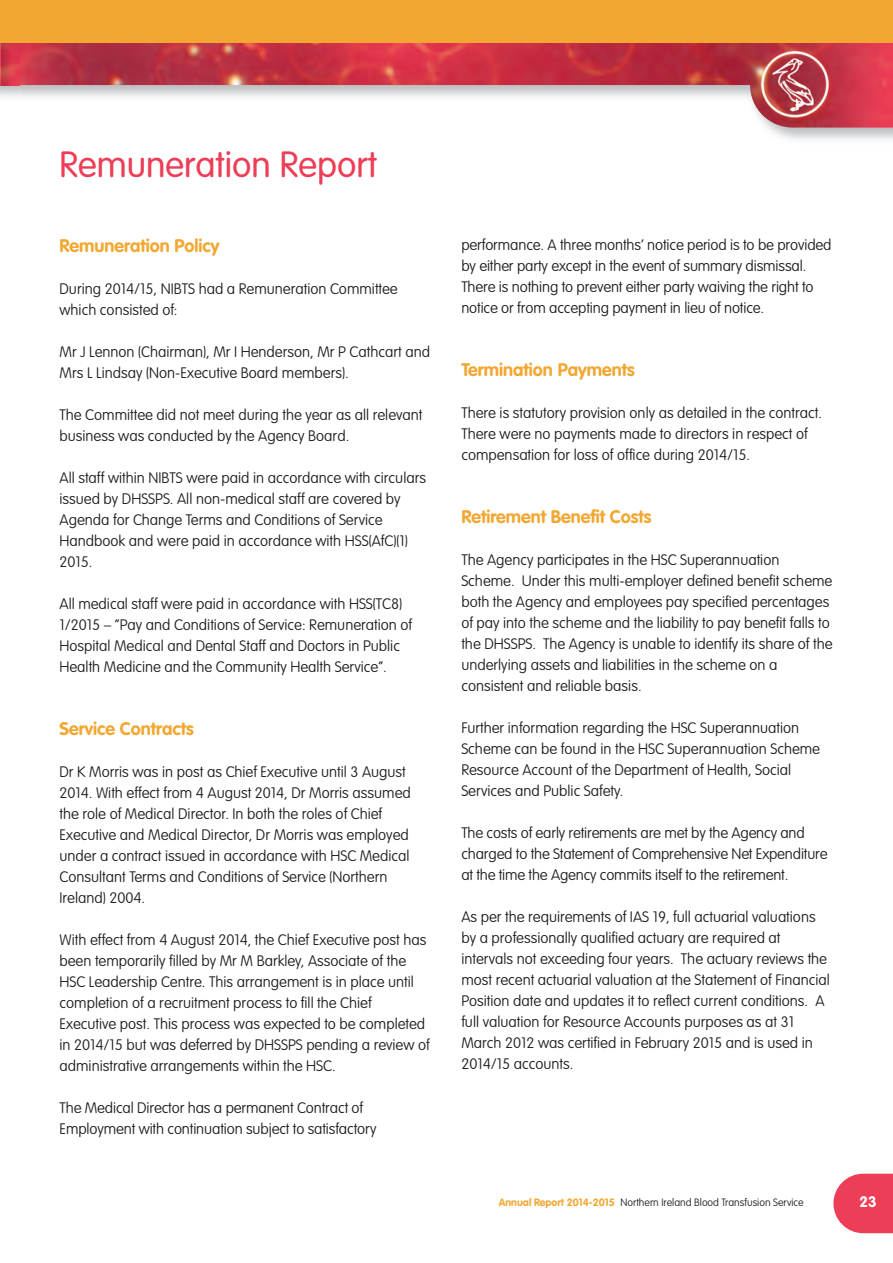
<style>
.page{position:relative;width:893px;height:1263px;background:#fff}
.page>*{position:absolute;margin:0;border:0;box-sizing:border-box;transform-origin:0 0}
.t1{font:300 36px "VAG Rounded";color:#ee3d56}
.t2{font:700 18px "VAG Rounded";color:#f2a731}
.t3{font:100 15px/21px "VAG Rounded";color:#231f20}
.t4{font:700 15px "VAG Rounded";color:#fff}
.t5{font:100 10.5px "VAG Rounded";color:#231f20}
.s1{font-weight:700;color:#f2a731}
</style>
<div class="page">
<svg style="left:833px;top:1174px;width:60px;height:59px"></svg>
<img style="left:19px;top:43px;width:874px;height:85px">
<img style="left:0;top:85px;width:19px;height:15px">
<img style="left:0;top:43px;width:19px;height:42px">
<div style="left:0;top:0;width:893px;height:43px;background:#f2a731"></div>
<h1 class="t1" style="left:60px;top:149px;width:319px">Remuneration Report</h1>
<p class="t2" style="left:60px;top:238px;width:162px">Remuneration Policy</p>
<p class="t3" style="left:60px;top:279px;width:340px">During 2014/15, NIBTS had a Remuneration Committee which consisted of:</p>
<p class="t3" style="left:60px;top:342px;width:372px">Mr J Lennon (Chairman), Mr I Henderson, Mr P Cathcart and<br>Mrs L Lindsay (Non-Executive Board members).</p>
<p class="t3" style="left:60px;top:405px;width:364px">The Committee did not meet during the year as all relevant business was conducted by the Agency Board.</p>
<p class="t3" style="left:60px;top:468px;width:368px">All staff within NIBTS were paid in accordance with circulars issued by DHSSPS. All non-medical staff are covered by Agenda for Change Terms and Conditions of Service Handbook and were paid in accordance with HSS(AfC)(1)<br>2015.</p>
<p class="t3" style="left:60px;top:594px;width:354px">All medical staff were paid in accordance with HSS(TC8)<br>1/2015 – “Pay and Conditions of Service: Remuneration of Hospital Medical and Dental Staff and Doctors in Public Health Medicine and the Community Health Service”.</p>
<p class="t2" style="left:60px;top:721px;width:136px">Service Contracts</p>
<p class="t3" style="left:60px;top:762px;width:353px">Dr K Morris was in post as Chief Executive until 3 August 2014. With effect from 4 August 2014, Dr Morris assumed the role of Medical Director. In both the roles of Chief Executive and Medical Director, Dr Morris was employed under a contract issued in accordance with HSC Medical Consultant Terms and Conditions of Service (Northern Ireland) 2004.</p>
<p class="t3" style="left:60px;top:930px;width:372px">With effect from 4 August 2014, the Chief Executive post has been temporarily filled by Mr M Barkley, Associate of the HSC Leadership Centre. This arrangement is in place until completion of a recruitment process to fill the Chief Executive post. This process was expected to be completed in 2014/15 but was deferred by DHSSPS pending a review of administrative arrangements within the HSC.</p>
<p class="t3" style="left:60px;top:1098px;width:318px">The Medical Director has a permanent Contract of<br>Employment with continuation subject to satisfactory</p>
<p class="t3" style="left:461px;top:235px;width:372px">performance. A three months’ notice period is to be provided by either party except in the event of summary dismissal.<br>There is nothing to prevent either party waiving the right to notice or from accepting payment in lieu of notice.</p>
<p class="t2" style="left:461px;top:362px;width:175px">Termination Payments</p>
<p class="t3" style="left:461px;top:403px;width:362px">There is statutory provision only as detailed in the contract.<br>There were no payments made to directors in respect of compensation for loss of office during 2014/15.</p>
<p class="t2" style="left:461px;top:509px;width:192px">Retirement Benefit Costs</p>
<p class="t3" style="left:461px;top:550px;width:373px">The Agency participates in the HSC Superannuation Scheme. Under this multi-employer defined benefit scheme both the Agency and employees pay specified percentages of pay into the scheme and the liability to pay benefit falls to the DHSSPS. The Agency is unable to identify its share of the underlying assets and liabilities in the scheme on a consistent and reliable basis.</p>
<p class="t3" style="left:461px;top:718px;width:360px">Further information regarding the HSC Superannuation Scheme can be found in the HSC Superannuation Scheme Resource Account of the Department of Health, Social Services and Public Safety.</p>
<p class="t3" style="left:461px;top:823px;width:368px">The costs of early retirements are met by the Agency and charged to the Statement of Comprehensive Net Expenditure at the time the Agency commits itself to the retirement.</p>
<p class="t3" style="left:461px;top:907px;width:370px">As per the requirements of IAS 19, full actuarial valuations by a professionally qualified actuary are required at intervals not exceeding four years. The actuary reviews the most recent actuarial valuation at the Statement of Financial Position date and updates it to reflect current conditions. A full valuation for Resource Accounts purposes as at 31<br>March 2012 was certified in February 2015 and is used in 2014/15 accounts.</p>
<p class="t5" style="left:499px;top:1197px;width:306px"><span class="s1">Annual Report 2014-2015</span> Northern Ireland Blood Transfusion Service</p>
<p class="t4" style="left:859px;top:1195px;width:19px">23</p>
</div>
